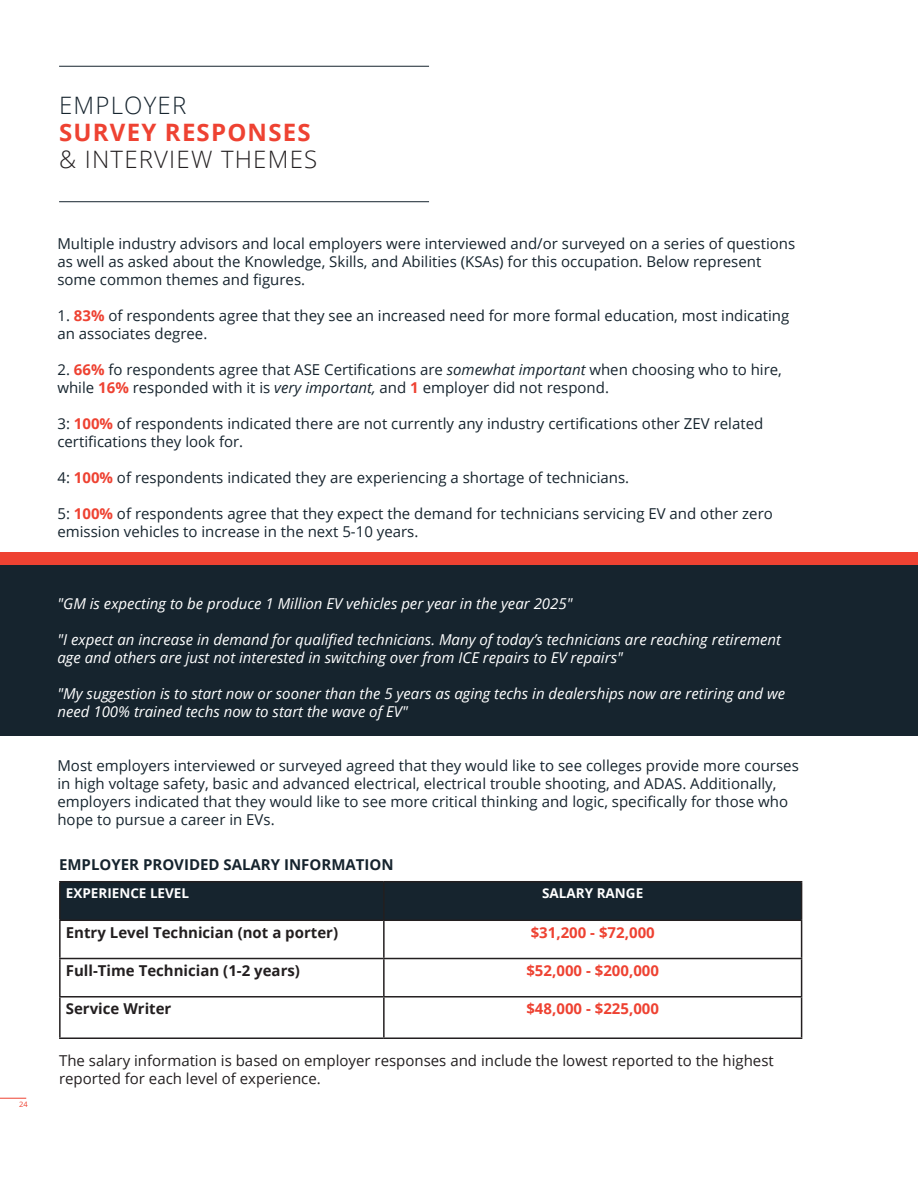
<style>
.page{position:relative;width:918px;height:1188px;background:#fff}
.page>*{position:absolute;margin:0;border:0;box-sizing:border-box;transform-origin:0 0}
.Chapter_Title_-_Alig{font:300 24px "Open Sans";letter-spacing:.05em;color:#231f20}
.Chapter_Title_-_Alig-2{font:700 24px "Open Sans";letter-spacing:.05em;color:#ee4232}
.Chapter_Title_-_Alig-3{font:300 24px "Open Sans";letter-spacing:.05em;color:#16242e}
.Body_Text{font:15px/18px "Open Sans";color:#16242e}
.Body_Text-2{font:italic 15px/18px "Open Sans";color:#fff}
.t1{font:15px/18px "Open Sans";color:#231f20}
.t2{font:700 15px "Open Sans";color:#231f20}
.t3{font:700 15px "Open Sans";color:#ee4232}
.Body_Text-3{font:700 15px "Open Sans";color:#16242e}
.t4{font:700 13.5px "Open Sans";color:#fff}
.t5{font:7.5px "Open Sans";color:#ee4232}
.s1{font-weight:700;color:#ee4232}
.s2{font-style:italic}
</style>
<div class="page">
<svg style="left:0;top:1098px;width:26px;height:1px"></svg>
<div style="left:0;top:552px;width:918px;height:184px;background:#16242e"></div>
<hr style="left:59px;top:66px;width:370px;height:1px;background:#16242e">
<hr style="left:59px;top:201px;width:370px;height:1px;background:#16242e">
<div style="left:61px;top:882px;width:740px;height:38px;background:#16242e"></div>
<hr style="left:59px;top:881px;width:325px;height:1px;background:#231f20">
<hr style="left:59px;top:882px;width:2px;height:38px;background:#231f20">
<hr style="left:384px;top:881px;width:418px;height:1px;background:#231f20">
<hr style="left:383px;top:882px;width:2px;height:38px;background:#231f20">
<hr style="left:801px;top:882px;width:1px;height:38px;background:#231f20">
<hr style="left:59px;top:920px;width:325px;height:1px;background:#231f20">
<hr style="left:59px;top:921px;width:2px;height:37px;background:#231f20">
<hr style="left:384px;top:920px;width:418px;height:1px;background:#231f20">
<hr style="left:383px;top:921px;width:2px;height:37px;background:#231f20">
<hr style="left:801px;top:921px;width:1px;height:37px;background:#231f20">
<hr style="left:59px;top:958px;width:325px;height:1px;background:#231f20">
<hr style="left:59px;top:959px;width:2px;height:37px;background:#231f20">
<hr style="left:384px;top:958px;width:418px;height:1px;background:#231f20">
<hr style="left:383px;top:959px;width:2px;height:37px;background:#231f20">
<hr style="left:801px;top:959px;width:1px;height:37px;background:#231f20">
<hr style="left:59px;top:996px;width:325px;height:2px;background:#231f20">
<hr style="left:59px;top:998px;width:2px;height:39px;background:#231f20">
<hr style="left:384px;top:996px;width:418px;height:2px;background:#231f20">
<hr style="left:383px;top:998px;width:2px;height:39px;background:#231f20">
<hr style="left:801px;top:998px;width:1px;height:39px;background:#231f20">
<hr style="left:59px;top:1037px;width:325px;height:2px;background:#231f20">
<hr style="left:384px;top:1037px;width:418px;height:2px;background:#231f20">
<div style="left:0;top:553px;width:918px;height:12px;background:#ee4232"></div>
<p class="t5" style="left:19px;top:1099px;width:10px">24</p>
<p class="Chapter_Title_-_Alig-3" style="left:59px;top:89px;width:129px">EMPLOYER</p>
<p class="Chapter_Title_-_Alig-2" style="left:59px;top:115px;width:253px">SURVEY RESPONSES</p>
<p class="Chapter_Title_-_Alig" style="left:59px;top:143px;width:260px">&amp; INTERVIEW THEMES</p>
<p class="Body_Text" style="left:57px;top:234px;width:739px">Multiple industry advisors and local employers were interviewed and/or surveyed on a series of questions as well as asked about the Knowledge, Skills, and Abilities (KSAs) for this occupation. Below represent some common themes and figures.</p>
<p class="Body_Text" style="left:57px;top:306px;width:733px">1. <span class="s1">83%</span> of respondents agree that they see an increased need for more formal education, most indicating an associates degree.</p>
<p class="Body_Text" style="left:57px;top:360px;width:726px">2. <span class="s1">66%</span> fo respondents agree that ASE Certifications are <span class="s2">somewhat important</span> when choosing who to hire, while <span class="s1">16%</span> responded with it is <span class="s2">very important,</span> and <span class="s1">1</span> employer did not respond.</p>
<p class="Body_Text" style="left:57px;top:414px;width:707px">3: <span class="s1">100%</span> of respondents indicated there are not currently any industry certifications other ZEV related certifications they look for.</p>
<p class="Body_Text" style="left:57px;top:468px;width:573px">4: <span class="s1">100%</span> of respondents indicated they are experiencing a shortage of technicians.</p>
<p class="Body_Text" style="left:57px;top:504px;width:717px">5: <span class="s1">100%</span> of respondents agree that they expect the demand for technicians servicing EV and other zero emission vehicles to increase in the next 5-10 years.</p>
<p class="Body_Text-2" style="left:57px;top:594px;width:517px">"GM is expecting to be produce 1 Million EV vehicles per year in the year 2025"</p>
<p class="Body_Text-2" style="left:57px;top:630px;width:725px">"I expect an increase in demand for qualified technicians. Many of today’s technicians are reaching retirement age and others are just not interested in switching over from ICE repairs to EV repairs"</p>
<p class="Body_Text-2" style="left:57px;top:684px;width:729px">"My suggestion is to start now or sooner than the 5 years as aging techs in dealerships now are retiring and we need 100% trained techs now to start the wave of EV"</p>
<p class="Body_Text" style="left:57px;top:756px;width:743px">Most employers interviewed or surveyed agreed that they would like to see colleges provide more courses in high voltage safety, basic and advanced electrical, electrical trouble shooting, and ADAS. Additionally, employers indicated that they would like to see more critical thinking and logic, specifically for those who hope to pursue a career in EVs.</p>
<p class="Body_Text-3" style="left:59px;top:854px;width:336px">EMPLOYER PROVIDED SALARY INFORMATION</p>
<p class="t4" style="left:66px;top:884px;width:125px">EXPERIENCE LEVEL</p>
<p class="t4" style="left:542px;top:884px;width:103px">SALARY RANGE</p>
<p class="t2" style="left:66px;top:922px;width:274px">Entry Level Technician (not a porter)</p>
<p class="t3" style="left:531px;top:922px;width:126px">$31,200 - $72,000</p>
<p class="t2" style="left:66px;top:960px;width:236px">Full-Time Technician (1-2 years)</p>
<p class="t3" style="left:526px;top:960px;width:134px">$52,000 - $200,000</p>
<p class="t2" style="left:66px;top:998px;width:107px">Service Writer</p>
<p class="t3" style="left:526px;top:998px;width:134px">$48,000 - $225,000</p>
<p class="t1" style="left:59px;top:1051px;width:716px">The salary information is based on employer responses and include the lowest reported to the highest reported for each level of experience.</p>
</div>
